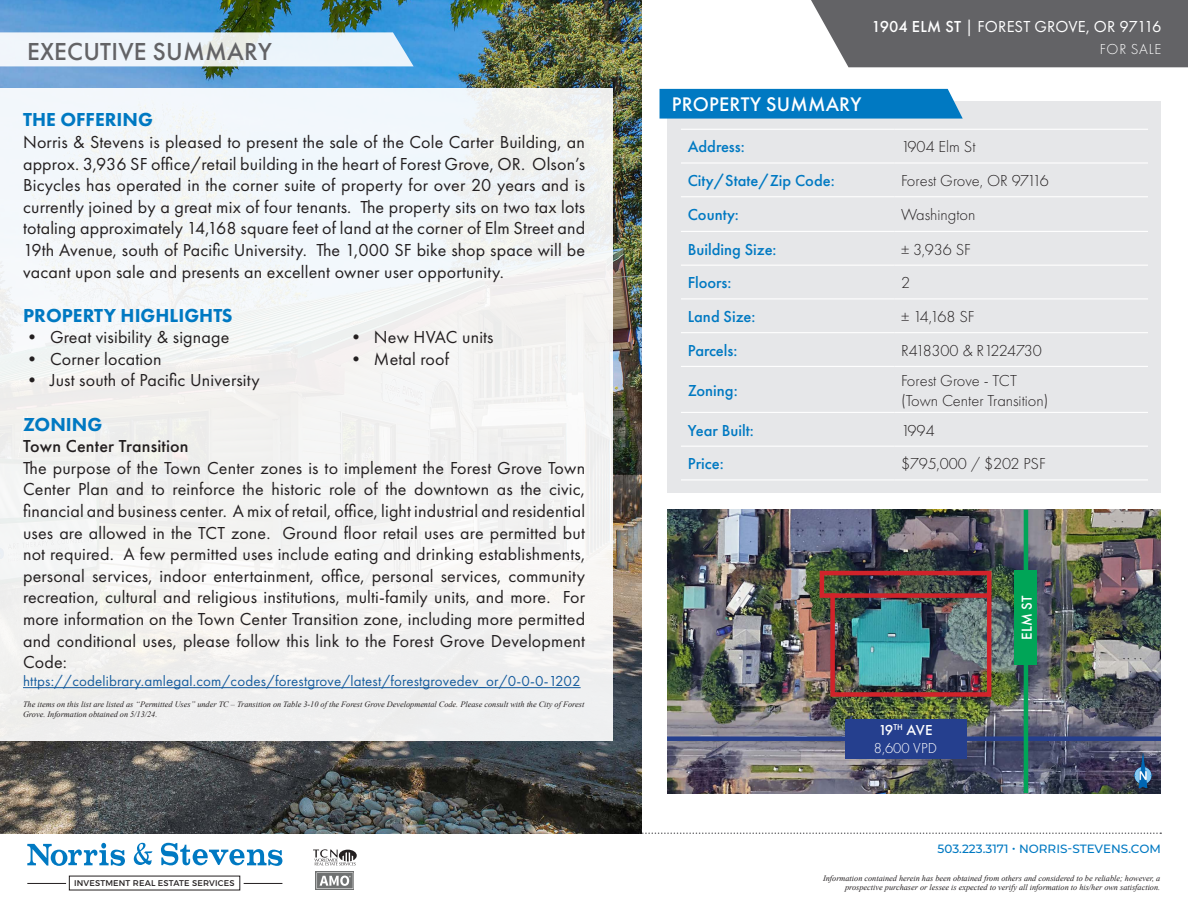
<style>
.page{position:relative;width:1188px;height:918px;background:#fff}
.page>*{position:absolute;margin:0;border:0;box-sizing:border-box;transform-origin:0 0}
.Subheaders{font:500 25.5px "Futura PT";letter-spacing:.01em;color:#636366}
.t1{font:500 20.4px "Futura PT";letter-spacing:.01em;color:#fff}
.Subheaders-2{font:800 19.5px "Futura PT";color:#0079c2}
.Subheaders-3{font:18px/21.6px "Futura PT";letter-spacing:.01em;color:#231f20;text-align:justify}
.Subheaders-4{font:500 18px "Futura PT";letter-spacing:.01em;color:#231f20}
.t2{font:300 16.5px/19.8px "Futura PT";color:#231f20}
.t3{font:500 16.5px "Futura PT";color:#0079c2}
.t4{font:16.5px "Futura PT";letter-spacing:.005em;color:#fff}
.t5{font:300 16.5px "Futura PT";letter-spacing:-.025em;color:#231f20}
.Subheaders-5{font:15px "Futura PT";letter-spacing:.01em;color:#175d9e}
.Subheaders-6{font:300 15px "Futura PT";letter-spacing:.04em;color:#fff}
.Subheaders-7{font:500 15px "Futura PT";color:#fff}
.t6{font:500 12px "Montserrat";color:#0079c2}
.t7{font:8.4px "Montserrat";letter-spacing:.02em;color:#231f20}
.t8{font:italic 8.25px/9.9px "Times New Roman";color:#231f20;text-align:right}
.s1{font-weight:500}
</style>
<div class="page">
<svg style="left:28px;top:832px;width:1133px;height:2px"></svg>
<svg style="left:27px;top:843px;width:98px;height:23px"></svg>
<svg style="left:161px;top:843px;width:121px;height:23px"></svg>
<svg style="left:134px;top:843px;width:18px;height:22px"></svg>
<hr style="left:27px;top:883px;width:39px;height:1px;background:#231f20">
<hr style="left:244px;top:883px;width:38px;height:1px;background:#231f20">
<svg style="left:313px;top:849px;width:44px;height:16px"></svg>
<div style="left:315px;top:871px;width:39px;height:19px;background:#b8b9b9"></div>
<svg style="left:317px;top:873px;width:36px;height:16px"></svg>
<div style="left:811px;top:0;width:377px;height:67px;background:#636366"></div>
<img style="left:0;top:0;width:641px;height:833px">
<div style="left:667px;top:101px;width:494px;height:392px;background:#e6e7e9"></div>
<hr style="left:681px;top:129px;width:213px;height:1px;background:#fff">
<hr style="left:894px;top:129px;width:254px;height:1px;background:#fff">
<hr style="left:681px;top:162px;width:213px;height:2px;background:#fff">
<hr style="left:894px;top:162px;width:254px;height:2px;background:#fff">
<hr style="left:681px;top:196px;width:213px;height:1px;background:#fff">
<hr style="left:894px;top:196px;width:254px;height:1px;background:#fff">
<hr style="left:681px;top:231px;width:213px;height:1px;background:#fff">
<hr style="left:894px;top:231px;width:254px;height:1px;background:#fff">
<hr style="left:681px;top:265px;width:213px;height:1px;background:#fff">
<hr style="left:894px;top:265px;width:254px;height:1px;background:#fff">
<hr style="left:681px;top:298px;width:213px;height:1px;background:#fff">
<hr style="left:894px;top:298px;width:254px;height:1px;background:#fff">
<hr style="left:681px;top:332px;width:213px;height:1px;background:#fff">
<hr style="left:894px;top:332px;width:254px;height:1px;background:#fff">
<hr style="left:681px;top:366px;width:213px;height:1px;background:#fff">
<hr style="left:894px;top:366px;width:254px;height:1px;background:#fff">
<hr style="left:681px;top:412px;width:213px;height:1px;background:#fff">
<hr style="left:894px;top:412px;width:254px;height:1px;background:#fff">
<hr style="left:681px;top:446px;width:213px;height:1px;background:#fff">
<hr style="left:894px;top:446px;width:254px;height:1px;background:#fff">
<hr style="left:681px;top:479px;width:213px;height:1px;background:#fff">
<hr style="left:894px;top:479px;width:254px;height:1px;background:#fff">
<div style="left:660px;top:89px;width:303px;height:30px;background:#0079c2"></div>
<img style="left:667px;top:510px;width:494px;height:283px">
<svg style="left:0;top:32px;width:414px;height:34px"></svg>
<img style="left:1133px;top:753px;width:20px;height:34px">
<div style="left:0;top:89px;width:612px;height:652px;background:#f2f4f2"></div>
<hr style="left:23px;top:687px;width:558px;height:1px;background:#175d9e">
<img style="left:817px;top:569px;width:177px;height:130px">
<div style="left:831px;top:593px;width:160px;height:5px;background:#d1232a"></div>
<div style="left:667px;top:736px;width:494px;height:5px;background:#253f8e"></div>
<div style="left:845px;top:719px;width:121px;height:40px;background:#253f8e"></div>
<hr style="left:1024px;top:510px;width:4px;height:283px;background:#00a557">
<div style="left:1015px;top:571px;width:22px;height:94px;background:#00a557"></div>
<p class="Subheaders" style="left:27px;top:36px;width:246px">EXECUTIVE SUMMARY</p>
<p class="Subheaders-2" style="left:23px;top:108px;width:132px">THE OFFERING</p>
<p class="Subheaders-3" style="left:23px;top:131px;width:564px">Norris &amp; Stevens is pleased to present the sale of the Cole Carter Building, an approx. 3,936 SF office/retail building in the heart of Forest Grove, OR. Olson’s Bicycles has operated in the corner suite of property for over 20 years and is currently joined by a great mix of four tenants. The property sits on two tax lots totaling approximately 14,168 square feet of land at the corner of Elm Street and 19th Avenue, south of Pacific University. The 1,000 SF bike shop space will be vacant upon sale and presents an excellent owner user opportunity.</p>
<p class="Subheaders-2" style="left:23px;top:303px;width:211px">PROPERTY HIGHLIGHTS</p>
<p class="Subheaders-3" style="left:23px;top:326px;width:208px">• Great visibility &amp; signage</p>
<p class="Subheaders-3" style="left:347px;top:326px;width:148px">• New HVAC units</p>
<p class="Subheaders-3" style="left:23px;top:348px;width:140px">• Corner location</p>
<p class="Subheaders-3" style="left:347px;top:348px;width:104px">• Metal roof</p>
<p class="Subheaders-3" style="left:23px;top:370px;width:238px">• Just south of Pacific University</p>
<p class="Subheaders-2" style="left:23px;top:412px;width:81px">ZONING</p>
<p class="Subheaders-4" style="left:23px;top:435px;width:167px">Town Center Transition</p>
<p class="Subheaders-3" style="left:23px;top:457px;width:564px">The purpose of the Town Center zones is to implement the Forest Grove Town Center Plan and to reinforce the historic role of the downtown as the civic, financial and business center. A mix of retail, office, light industrial and residential uses are allowed in the TCT zone. Ground floor retail uses are permitted but not required. A few permitted uses include eating and drinking establishments, personal services, indoor entertainment, office, personal services, community recreation, cultural and religious institutions, multi-family units, and more. For more information on the Town Center Transition zone, including more permitted and conditional uses, please follow this link to the Forest Grove Development Code:</p>
<p class="Subheaders-5" style="left:23px;top:672px;width:559px">https://codelibrary.amlegal.com/codes/forestgrove/latest/forestgrovedev_or/0-0-0-1202</p>
<p class="t8" style="left:23px;top:699px;width:563px;text-align:left">The items on this list are listed as “Permitted Uses” under TC – Transition on Table 3-10 of the Forest Grove Developmental Code. Please consult with the City of Forest<br>Grove. Information obtained on 5/13/24.</p>
<p class="t4" style="left:872px;top:17px;width:292px"><span class="s1">1904 ELM ST</span> | FOREST GROVE, OR 97116</p>
<p class="t1" style="left:672px;top:92px;width:191px">PROPERTY SUMMARY</p>
<p class="t3" style="left:688px;top:137px;width:59px">Address:</p>
<p class="t2" style="left:901px;top:137px;width:76px">1904 Elm St</p>
<p class="t3" style="left:688px;top:171px;width:148px">City/State/Zip Code:</p>
<p class="t2" style="left:901px;top:171px;width:149px">Forest Grove, OR 97116</p>
<p class="t3" style="left:688px;top:205px;width:53px">County:</p>
<p class="t2" style="left:901px;top:205px;width:76px">Washington</p>
<p class="t3" style="left:688px;top:239px;width:90px">Building Size:</p>
<p class="t2" style="left:901px;top:239px;width:71px">± 3,936 SF</p>
<p class="t3" style="left:688px;top:273px;width:45px">Floors:</p>
<p class="t2" style="left:901px;top:273px;width:11px">2</p>
<p class="t3" style="left:688px;top:307px;width:69px">Land Size:</p>
<p class="t2" style="left:901px;top:307px;width:75px">± 14,168 SF</p>
<p class="t3" style="left:688px;top:340px;width:51px">Parcels:</p>
<p class="t5" style="left:901px;top:341px;width:142px">R418300 &amp; R1224730</p>
<p class="t3" style="left:688px;top:380px;width:51px">Zoning:</p>
<p class="t2" style="left:901px;top:371px;width:149px">Forest Grove - TCT (Town Center Transition)</p>
<p class="t3" style="left:688px;top:420px;width:68px">Year Built:</p>
<p class="t2" style="left:901px;top:420px;width:35px">1994</p>
<p class="t3" style="left:688px;top:454px;width:37px">Price:</p>
<p class="t2" style="left:901px;top:454px;width:146px">$795,000 / $202 PSF</p>
<p class="Subheaders-7" style="left:878px;top:721px;width:56px">19<sup>TH</sup> AVE</p>
<p class="Subheaders-6" style="left:874px;top:740px;width:65px">8,600 VPD</p>
<p class="Subheaders-7" style="left:1018px;top:640px;width:46px;rotate:-90deg">ELM ST</p>
<p class="Subheaders-6" style="left:1100px;top:41px;width:63px">FOR SALE</p>
<p class="t6" style="left:938px;top:840px;width:225px">503.223.3171 • NORRIS-STEVENS.COM</p>
<p class="t7" style="left:74px;top:878px;width:162px">INVESTMENT REAL ESTATE SERVICES</p>
<p class="t8" style="left:823px;top:873px;width:339px">Information contained herein has been obtained from others and considered to be reliable; however, a prospective purchaser or lessee is expected to verify all information to his/her own satisfaction.</p>
</div>
